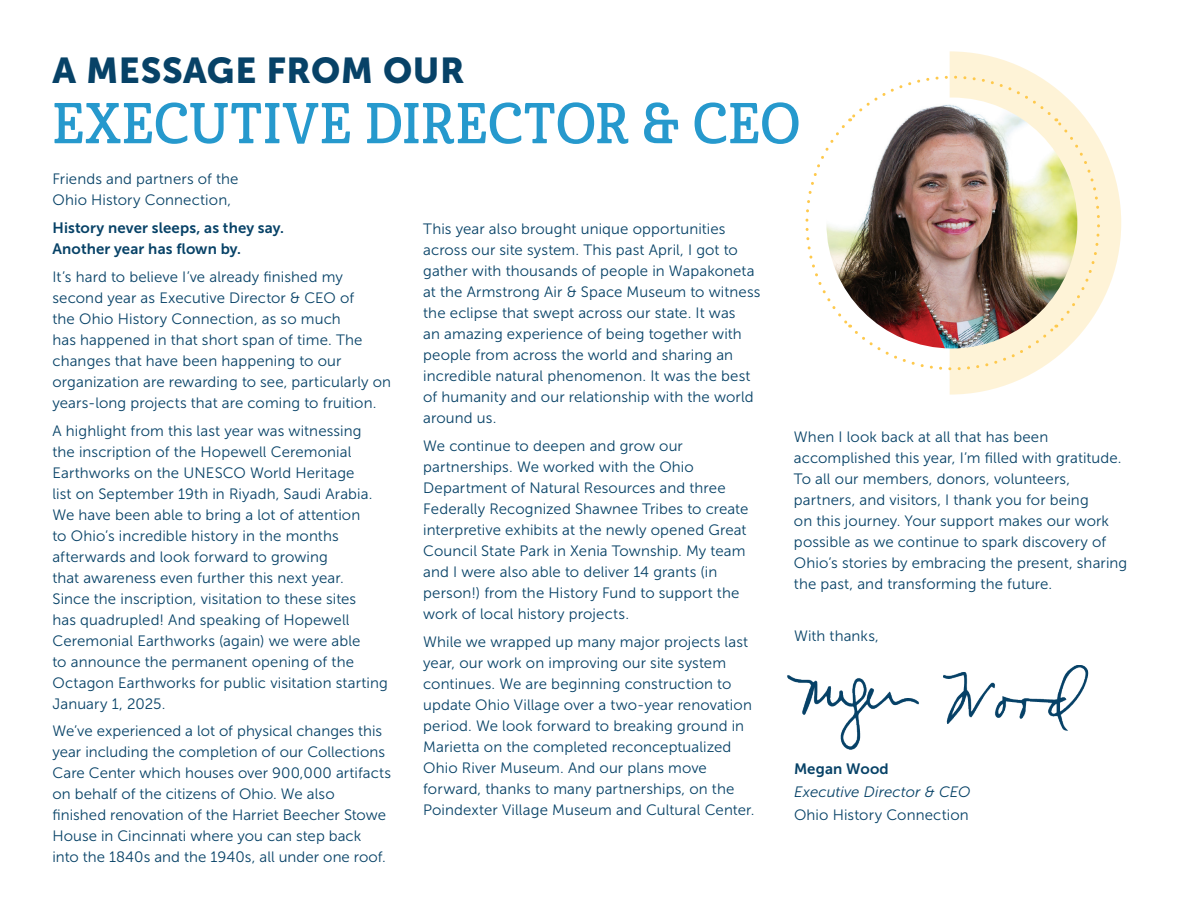
<style>
.page{position:relative;width:1188px;height:918px;background:#fff}
.page>*{position:absolute;margin:0;border:0;box-sizing:border-box;transform-origin:0 0}
.TItle_Top{font:55.8px "Cabrito Con Dem";letter-spacing:.015em;color:#2699cd}
.t1{font:35.7px "Museo Sans 900";letter-spacing:.015em;color:#074267}
.t2{font:15px/21px "Museo Sans 300";letter-spacing:.005em;color:#074267}
.t3{font:italic 15px/23px "Museo Sans 300";color:#074267}
.t4{font:15px/21px "Museo Sans 700";letter-spacing:.01em;color:#074267}
.s1{font-family:"Museo Sans 700";font-style:normal}
.s2{font-style:normal}
</style>
<div class="page">
<img style="left:787px;top:666px;width:302px;height:84px">
<svg style="left:950px;top:51px;width:171px;height:344px"></svg>
<img style="left:805px;top:64px;width:307px;height:318px">
<p class="t1" style="left:52px;top:51px;width:414px">A MESSAGE FROM OUR</p>
<p class="TItle_Top" style="left:52px;top:90px;width:749px">EXECUTIVE DIRECTOR &amp; CEO</p>
<p class="t2" style="left:52px;top:169px;width:188px">Friends and partners of the<br>Ohio History Connection,</p>
<p class="t4" style="left:52px;top:218px;width:233px">History never sleeps, as they say.<br>Another year has flown by.</p>
<p class="t2" style="left:52px;top:266px;width:340px">It’s hard to believe I’ve already finished my second year as Executive Director &amp; CEO of<br>the Ohio History Connection, as so much<br>has happened in that short span of time. The changes that have been happening to our organization are rewarding to see, particularly on years-long projects that are coming to fruition.</p>
<p class="t2" style="left:52px;top:420px;width:337px">A highlight from this last year was witnessing<br>the inscription of the Hopewell Ceremonial Earthworks on the UNESCO World Heritage<br>list on September 19th in Riyadh, Saudi Arabia.<br>We have been able to bring a lot of attention<br>to Ohio’s incredible history in the months afterwards and look forward to growing<br>that awareness even further this next year.<br>Since the inscription, visitation to these sites<br>has quadrupled! And speaking of Hopewell Ceremonial Earthworks (again) we were able<br>to announce the permanent opening of the Octagon Earthworks for public visitation starting January 1, 2025.</p>
<p class="t2" style="left:52px;top:721px;width:340px">We’ve experienced a lot of physical changes this year including the completion of our Collections Care Center which houses over 900,000 artifacts on behalf of the citizens of Ohio. We also finished renovation of the Harriet Beecher Stowe House in Cincinnati where you can step back into the 1840s and the 1940s, all under one roof.</p>
<p class="t2" style="left:423px;top:219px;width:339px">This year also brought unique opportunities across our site system. This past April, I got to gather with thousands of people in Wapakoneta at the Armstrong Air &amp; Space Museum to witness the eclipse that swept across our state. It was<br>an amazing experience of being together with people from across the world and sharing an incredible natural phenomenon. It was the best of humanity and our relationship with the world around us.</p>
<p class="t2" style="left:423px;top:435px;width:327px">We continue to deepen and grow our partnerships. We worked with the Ohio Department of Natural Resources and three Federally Recognized Shawnee Tribes to create interpretive exhibits at the newly opened Great Council State Park in Xenia Township. My team and I were also able to deliver 14 grants (in person!) from the History Fund to support the work of local history projects.</p>
<p class="t2" style="left:423px;top:631px;width:333px">While we wrapped up many major projects last year, our work on improving our site system continues. We are beginning construction to update Ohio Village over a two-year renovation period. We look forward to breaking ground in Marietta on the completed reconceptualized Ohio River Museum. And our plans move forward, thanks to many partnerships, on the Poindexter Village Museum and Cultural Center.</p>
<p class="t2" style="left:794px;top:427px;width:335px">When I look back at all that has been accomplished this year, I’m filled with gratitude.<br>To all our members, donors, volunteers, partners, and visitors, I thank you for being<br>on this journey. Your support makes our work possible as we continue to spark discovery of Ohio’s stories by embracing the present, sharing the past, and transforming the future.</p>
<p class="t2" style="left:794px;top:625px;width:86px">With thanks,</p>
<p class="t3" style="left:794px;top:758px;width:178px"><span class="s1">Megan Wood<br></span>Executive Director &amp; CEO<br><span class="s2">Ohio History Connection</span></p>
</div>
